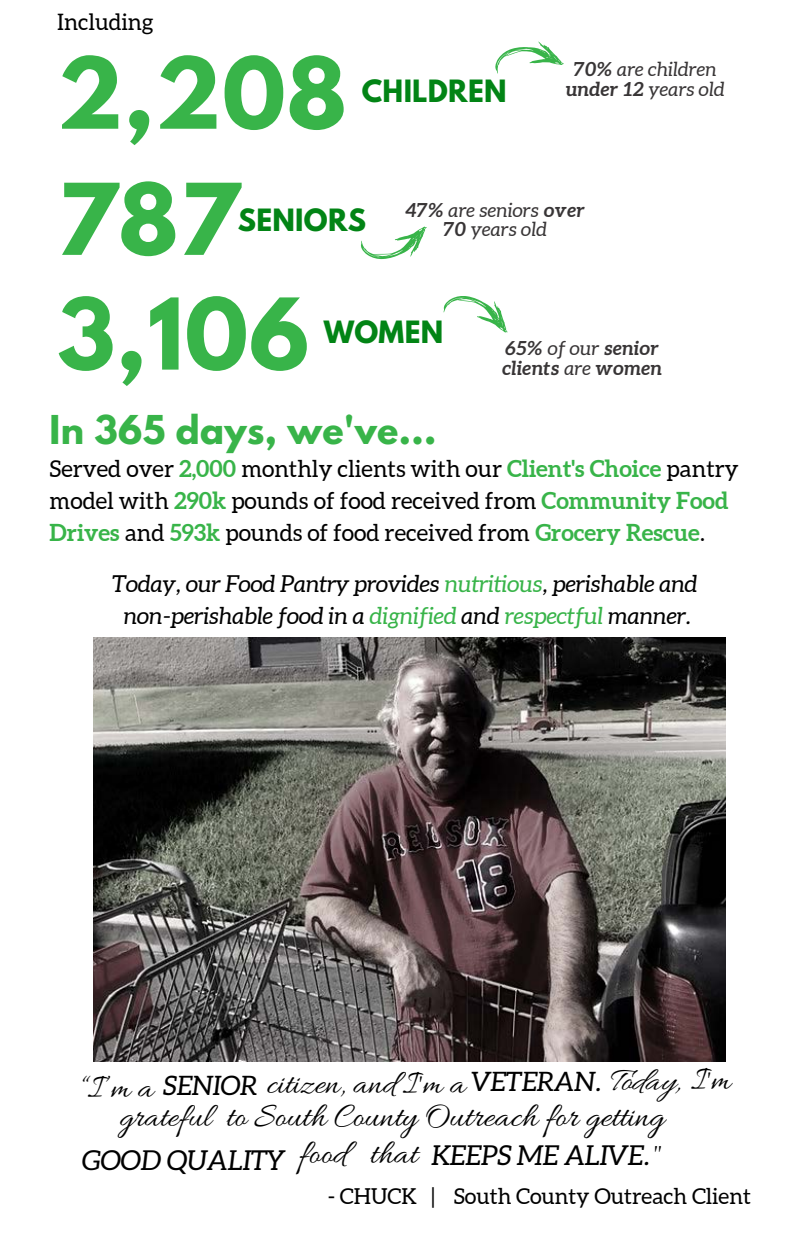
<style>
.page{position:relative;width:792px;height:1260px;background:#fff}
.page>*{position:absolute;margin:0;border:0;box-sizing:border-box;transform-origin:0 0}
.t1{font:700 87.6px "League Spartan";letter-spacing:.01em;color:#38b449}
.t2{font:700 35.2px "League Spartan";letter-spacing:.01em;color:#38b449}
.t3{font:34.8px/37.2px "Allura";color:#000;text-align:center}
.t4{font:34px "Allura";color:#000}
.t5{font:italic 27.4px "Aleo";color:#000}
.t6{font:700 27.2px "League Spartan";letter-spacing:.01em;color:#028415}
.t7{font:23.4px/32px "Aleo";color:#000}
.t8{font:italic 23.4px/32px "Aleo";color:#000;text-align:center}
.t9{font:22.6px "Aleo";color:#000}
.t10{font:22px "Aleo";color:#000}
.t11{font:italic 19.4px/19.6px "Aleo";letter-spacing:.01em;color:#383536;text-align:center}
.t12{font:italic 700 19.4px/19.6px "Aleo";letter-spacing:.01em;color:#383536}
.s1{font-weight:700}
.s2{font-weight:400}
.s3{font-weight:700;color:#38b449}
.s4{color:#38b449}
.s5{font-family:"Aleo";font-style:italic;font-size:26.8px}
.s6{font-family:"CA Generated";font-size:33.4px}
.s7{font-size:34px}
.s8{font-family:"Allura";font-style:normal;font-size:34.8px}
</style>
<div class="page">
<svg style="left:495px;top:41px;width:69px;height:33px"></svg>
<svg style="left:361px;top:226px;width:66px;height:34px"></svg>
<svg style="left:443px;top:296px;width:65px;height:37px"></svg>
<img style="left:94px;top:637px;width:631px;height:425px">
<p class="t9" style="left:57px;top:10px;width:98px">Including</p>
<h1 class="t1" style="left:57px;top:50px;width:291px">2,208</h1>
<p class="t6" style="left:362px;top:78px;width:146px">CHILDREN</p>
<p class="t11" style="left:566px;top:60px;width:160px"><span class="s1">70%</span> are children <span class="s1">under 12</span> years old</p>
<h1 class="t1" style="left:57px;top:176px;width:184px">787</h1>
<p class="t6" style="left:238px;top:206px;width:130px">SENIORS</p>
<p class="t11" style="left:405px;top:200px;width:182px"><span class="s1">47%</span> are seniors <span class="s1">over<br>70</span> years old</p>
<h1 class="t1" style="left:57px;top:291px;width:254px">3,106</h1>
<p class="t6" style="left:324px;top:319px;width:121px">WOMEN</p>
<p class="t12" style="left:502px;top:338px;width:161px">65% <span class="s2">of our</span> senior clients <span class="s2">are</span> women</p>
<h2 class="t2" style="left:50px;top:412px;width:388px">In 365 days, we've...</h2>
<p class="t7" style="left:50px;top:453px;width:691px">Served over <span class="s3">2,000</span> monthly clients with our <span class="s3">Client's Choice</span> pantry model with <span class="s3">290k</span> pounds of food received from <span class="s3">Community Food<br>Drives</span> and <span class="s3">593k</span> pounds of food received from <span class="s3">Grocery Rescue</span>.</p>
<p class="t8" style="left:112px;top:567px;width:587px">Today, our Food Pantry provides <span class="s4">nutritious</span>, perishable and non-perishable food in a <span class="s4">dignified</span> and <span class="s4">respectful</span> manner.</p>
<h3 class="t4" style="left:82px;top:1065px;width:600px">“I’m a <sub>SENIOR</sub> citizen, and I'm a <span class="s5">VETERAN.</span> <span class="s6">Today,</span></h3>
<h3 class="t4" style="left:691px;top:1061px;width:41px">I'm</h3>
<h3 class="t3" style="left:120px;top:1100px;width:546px"><span class="s7">grateful</span> to South County Outreach for getting that</h3>
<p class="t5" style="left:82px;top:1145px;width:266px">GOOD QUALITY <sup>food</sup></p>
<p class="t5" style="left:432px;top:1140px;width:231px">KEEPS ME ALIVE.<span class="s8">"</span></p>
<p class="t10" style="left:328px;top:1184px;width:425px">- CHUCK | South County Outreach Client</p>
</div>
